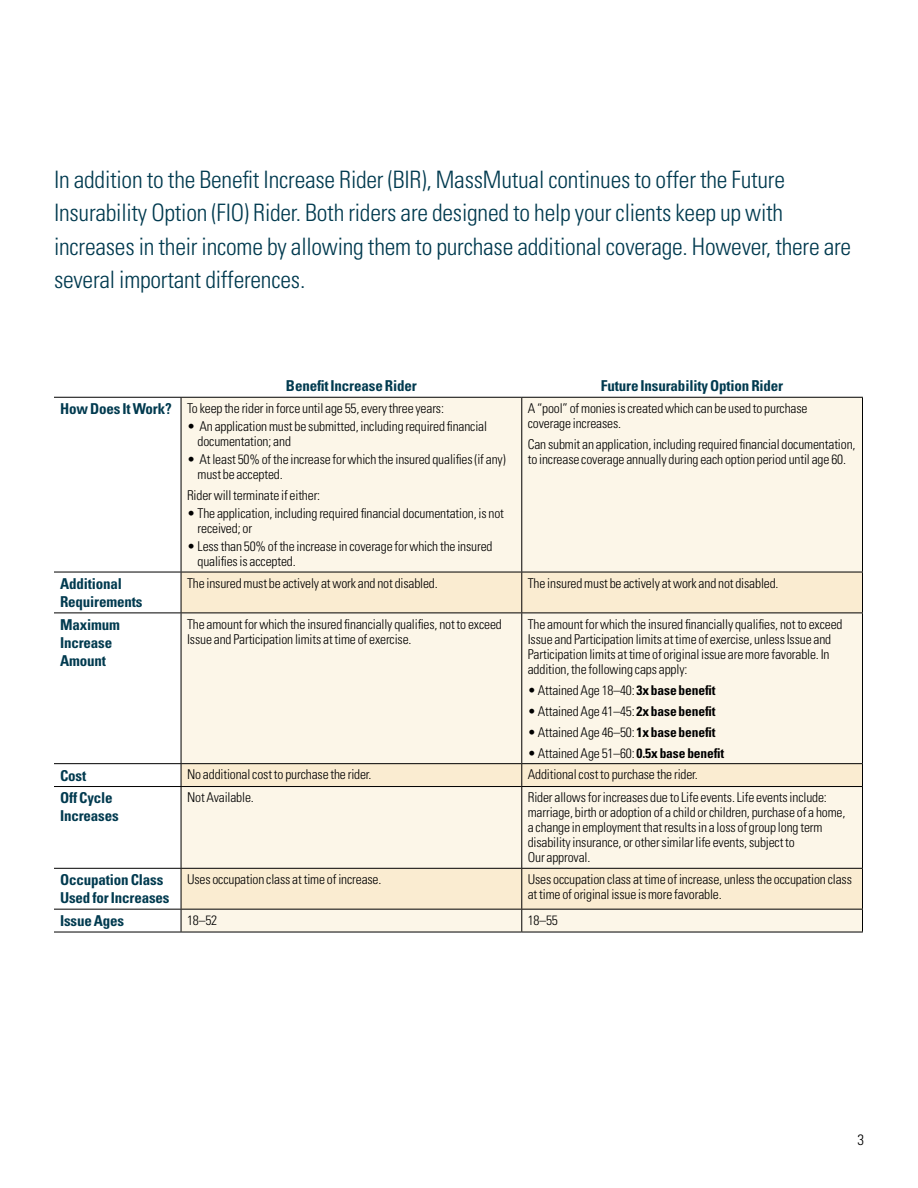
<style>
.page{position:relative;width:918px;height:1188px;background:#fff}
.page>*{position:absolute;margin:0;border:0;box-sizing:border-box;transform-origin:0 0}
.t1{font:300 condensed 24px/33.2px "Univers LT Std";letter-spacing:-.01em;color:#003a4f}
.t2{font:700 condensed 15px/18px "Univers LT Std";letter-spacing:-.01em;color:#003a4f}
.t3{font:300 condensed 15px "Univers LT Std";color:#000}
.t4{font:300 condensed 13.5px/15px "Univers LT Std";letter-spacing:-.01em;color:#000}
.s1{font-weight:700;font-size:15px;color:#003a4f}
.s2{font-weight:700}
</style>
<div class="page">
<div style="left:182px;top:398px;width:680px;height:534px;background:#fcf6e8"></div>
<svg style="left:182px;top:573px;width:680px;height:336px;fill:#fcf6e8"></svg>
<hr style="left:522px;top:398px;width:1px;height:174px;background:#000">
<hr style="left:522px;top:572px;width:1px;height:41px;background:#000">
<hr style="left:522px;top:613px;width:1px;height:150px;background:#000">
<svg style="left:522px;top:764px;width:1px;height:22px"></svg>
<hr style="left:522px;top:787px;width:1px;height:81px;background:#000">
<hr style="left:522px;top:869px;width:1px;height:40px;background:#000">
<svg style="left:522px;top:910px;width:1px;height:22px"></svg>
<hr style="left:181px;top:397px;width:341px;height:1px;background:#000">
<hr style="left:181px;top:398px;width:1px;height:174px;background:#000">
<hr style="left:522px;top:397px;width:341px;height:1px;background:#000">
<hr style="left:862px;top:398px;width:1px;height:174px;background:#000">
<hr style="left:181px;top:572px;width:341px;height:1px;background:#000">
<hr style="left:181px;top:572px;width:1px;height:41px;background:#000">
<hr style="left:522px;top:572px;width:341px;height:1px;background:#000">
<hr style="left:862px;top:572px;width:1px;height:41px;background:#000">
<hr style="left:181px;top:613px;width:341px;height:1px;background:#000">
<hr style="left:181px;top:613px;width:1px;height:150px;background:#000">
<hr style="left:522px;top:613px;width:341px;height:1px;background:#000">
<hr style="left:862px;top:613px;width:1px;height:150px;background:#000">
<hr style="left:181px;top:763px;width:341px;height:1px;background:#000">
<svg style="left:181px;top:764px;width:1px;height:22px"></svg>
<hr style="left:522px;top:763px;width:341px;height:1px;background:#000">
<svg style="left:862px;top:764px;width:1px;height:22px"></svg>
<hr style="left:181px;top:786px;width:341px;height:1px;background:#000">
<hr style="left:181px;top:787px;width:1px;height:81px;background:#000">
<hr style="left:522px;top:786px;width:341px;height:1px;background:#000">
<hr style="left:862px;top:787px;width:1px;height:81px;background:#000">
<hr style="left:181px;top:868px;width:341px;height:1px;background:#000">
<hr style="left:181px;top:869px;width:1px;height:40px;background:#000">
<hr style="left:522px;top:868px;width:341px;height:1px;background:#000">
<hr style="left:862px;top:869px;width:1px;height:40px;background:#000">
<hr style="left:181px;top:909px;width:341px;height:1px;background:#000">
<svg style="left:181px;top:910px;width:1px;height:22px"></svg>
<hr style="left:522px;top:909px;width:341px;height:1px;background:#000">
<svg style="left:862px;top:910px;width:1px;height:22px"></svg>
<hr style="left:181px;top:932px;width:341px;height:1px;background:#000">
<hr style="left:522px;top:932px;width:341px;height:1px;background:#000">
<hr style="left:54px;top:397px;width:127px;height:1px;background:#000">
<hr style="left:54px;top:572px;width:127px;height:1px;background:#000">
<hr style="left:54px;top:613px;width:127px;height:1px;background:#000">
<hr style="left:54px;top:763px;width:127px;height:1px;background:#000">
<hr style="left:54px;top:786px;width:127px;height:1px;background:#000">
<hr style="left:54px;top:868px;width:127px;height:1px;background:#000">
<hr style="left:54px;top:909px;width:127px;height:1px;background:#000">
<hr style="left:54px;top:932px;width:127px;height:1px;background:#000">
<p class="t1" style="left:54px;top:163px;width:799px">In addition to the Benefit Increase Rider (BIR), MassMutual continues to offer the Future Insurability Option (FIO) Rider. Both riders are designed to help your clients keep up with increases in their income by allowing them to purchase additional coverage. However, there are several important differences.</p>
<p class="t2" style="left:286px;top:377px;width:132px">Benefit Increase Rider</p>
<p class="t2" style="left:601px;top:377px;width:184px">Future Insurability Option Rider</p>
<p class="t4" style="left:60px;top:401px;width:386px"><span class="s1">How Does It Work?</span> To keep the rider in force until age 55, every three years:</p>
<p class="t4" style="left:198px;top:419px;width:291px;text-indent:-11px">• An application must be submitted, including required financial documentation; and</p>
<p class="t4" style="left:198px;top:452px;width:310px;text-indent:-11px">• At least 50% of the increase for which the insured qualifies (if any) must be accepted.</p>
<p class="t4" style="left:187px;top:488px;width:135px">Rider will terminate if either:</p>
<p class="t4" style="left:198px;top:506px;width:308px;text-indent:-11px">• The application, including required financial documentation, is not received; or</p>
<p class="t4" style="left:198px;top:539px;width:297px;text-indent:-11px">• Less than 50% of the increase in coverage for which the insured qualifies is accepted.</p>
<p class="t4" style="left:528px;top:401px;width:281px">A “pool” of monies is created which can be used to purchase coverage increases.</p>
<p class="t4" style="left:528px;top:437px;width:329px">Can submit an application, including required financial documentation, to increase coverage annually during each option period until age 60.</p>
<p class="t2" style="left:60px;top:575px;width:84px">Additional<br>Requirements</p>
<p class="t4" style="left:187px;top:576px;width:252px">The insured must be actively at work and not disabled.</p>
<p class="t4" style="left:528px;top:576px;width:252px">The insured must be actively at work and not disabled.</p>
<p class="t2" style="left:60px;top:615px;width:61px">Maximum<br>Increase<br>Amount</p>
<p class="t4" style="left:187px;top:616px;width:316px">The amount for which the insured financially qualifies, not to exceed<br>Issue and Participation limits at time of exercise.</p>
<p class="t4" style="left:528px;top:616px;width:316px">The amount for which the insured financially qualifies, not to exceed Issue and Participation limits at time of exercise, unless Issue and Participation limits at time of original issue are more favorable. In addition, the following caps apply:</p>
<p class="t4" style="left:528px;top:682px;width:189px">• Attained Age 18–40: <span class="s2">3x base benefit</span></p>
<p class="t4" style="left:528px;top:703px;width:189px">• Attained Age 41–45: <span class="s2">2x base benefit</span></p>
<p class="t4" style="left:528px;top:724px;width:189px">• Attained Age 46–50: <span class="s2">1x base benefit</span></p>
<p class="t4" style="left:528px;top:745px;width:198px">• Attained Age 51–60: <span class="s2">0.5x base benefit</span></p>
<p class="t2" style="left:60px;top:766px;width:28px">Cost</p>
<p class="t4" style="left:187px;top:767px;width:186px">No additional cost to purchase the rider.</p>
<p class="t4" style="left:528px;top:767px;width:172px">Additional cost to purchase the rider.</p>
<p class="t2" style="left:60px;top:789px;width:60px">Off Cycle<br>Increases</p>
<p class="t4" style="left:187px;top:790px;width:68px">Not Available.</p>
<p class="t4" style="left:528px;top:790px;width:319px">Rider allows for increases due to Life events. Life events include: marriage, birth or adoption of a child or children, purchase of a home, a change in employment that results in a loss of group long term disability insurance, or other similar life events, subject to<br>Our approval.</p>
<p class="t2" style="left:60px;top:871px;width:111px">Occupation Class<br>Used for Increases</p>
<p class="t4" style="left:187px;top:872px;width:196px">Uses occupation class at time of increase.</p>
<p class="t4" style="left:528px;top:872px;width:326px">Uses occupation class at time of increase, unless the occupation class at time of original issue is more favorable.</p>
<p class="t2" style="left:60px;top:912px;width:66px">Issue Ages</p>
<p class="t4" style="left:187px;top:913px;width:32px">18–52</p>
<p class="t4" style="left:528px;top:913px;width:32px">18–55</p>
<p class="t3" style="left:857px;top:1131px;width:8px">3</p>
</div>
